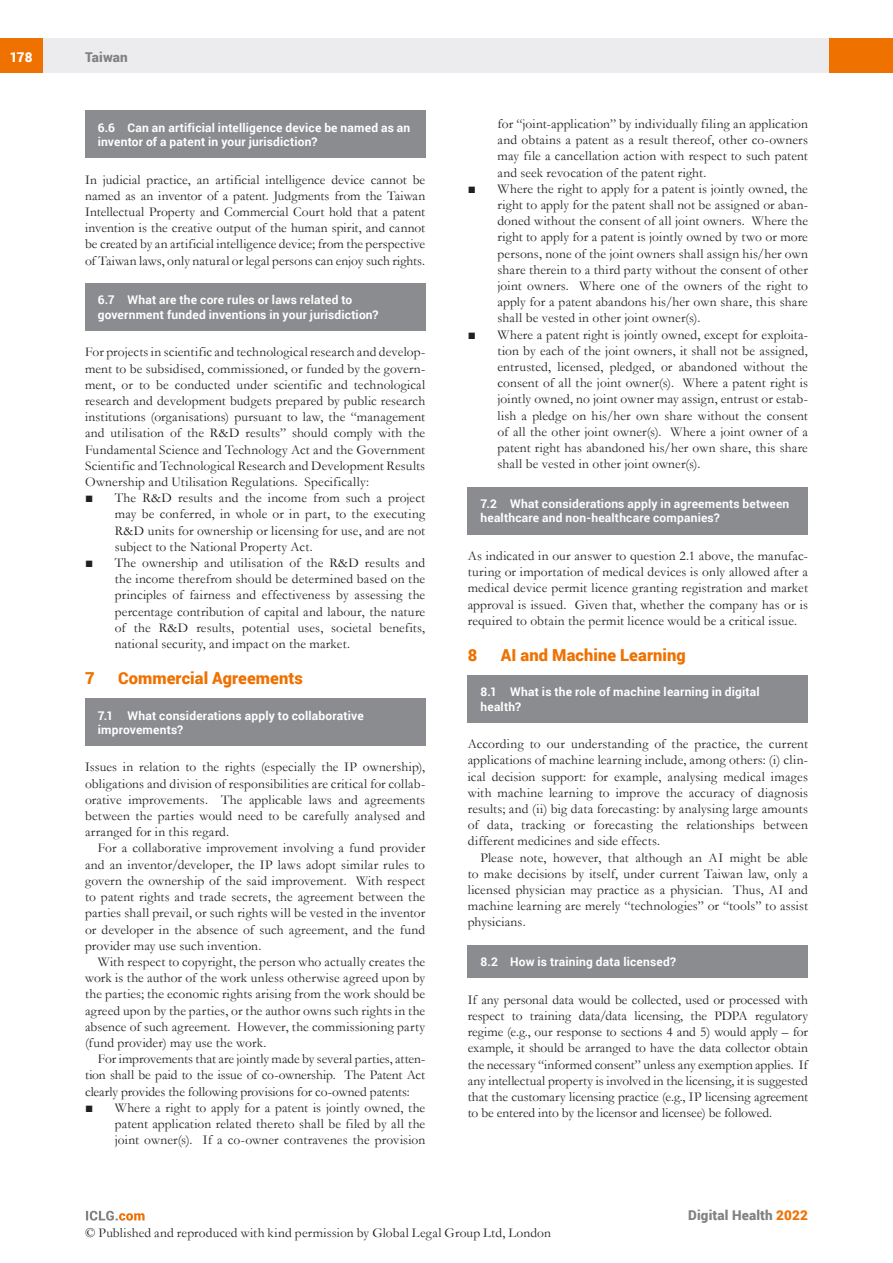
<style>
.page{position:relative;width:893px;height:1263px;background:#fff}
.page>*{position:absolute;margin:0;border:0;box-sizing:border-box;transform-origin:0 0}
.MS_Heading{font:900 16.5px "Roboto";letter-spacing:.005em;color:#ef7100}
.MS_Body_Text_-_First{font:13.5px/16.2px "Garamond";letter-spacing:.01em;color:#231f20;text-align:justify}
.MS_-_Bullets_1{font:13.5px/16.2px "Garamond";letter-spacing:.01em;color:#231f20;text-align:justify}
.MS_Body_Text_-_Secon{font:13.5px/16.2px "Garamond";letter-spacing:.005em;color:#231f20;text-align:justify}
.t1{font:900 13.5px "Roboto";letter-spacing:.015em;color:#808285}
.t2{font:900 13.5px "Roboto";color:#fff}
.MS_-_Question{font:700 12px/14.4px "Roboto";letter-spacing:.015em;color:#fff}
.MS_-_Question_follow{font:700 12px/14.4px "Roboto";letter-spacing:.015em;color:#fff}
.s1{color:#ef7100}
</style>
<div class="page">
<div style="left:43px;top:38px;width:786px;height:34px;background:#ececee"></div>
<div style="left:0;top:38px;width:43px;height:34px;background:#ef7100"></div>
<div style="left:829px;top:38px;width:64px;height:34px;background:#ef7100"></div>
<svg style="left:86px;top:1211px;width:59px;height:9px"></svg>
<div style="left:468px;top:487px;width:340px;height:47px;background:#8a8c8f"></div>
<div style="left:468px;top:675px;width:340px;height:47px;background:#8a8c8f"></div>
<div style="left:468px;top:945px;width:340px;height:33px;background:#8a8c8f"></div>
<div style="left:85px;top:111px;width:340px;height:47px;background:#8a8c8f"></div>
<div style="left:85px;top:283px;width:340px;height:48px;background:#8a8c8f"></div>
<div style="left:85px;top:698px;width:340px;height:48px;background:#8a8c8f"></div>
<p class="t2" style="left:10px;top:48px;width:24px">178</p>
<p class="t1" style="left:85px;top:48px;width:44px">Taiwan</p>
<p class="MS_-_Question" style="left:98px;top:120px;width:314px">6.6 Can an artificial intelligence device be named as an inventor of a patent in your jurisdiction?</p>
<p class="MS_Body_Text_-_First" style="left:85px;top:171px;width:342px">In judicial practice, an artificial intelligence device cannot be named as an inventor of a patent. Judgments from the Taiwan Intellectual Property and Commercial Court hold that a patent invention is the creative output of the human spirit, and cannot be created by an artificial intelligence device; from the perspective of Taiwan laws, only natural or legal persons can enjoy such rights.</p>
<p class="MS_-_Question" style="left:98px;top:292px;width:282px">6.7 What are the core rules or laws related to government funded inventions in your jurisdiction?</p>
<p class="MS_Body_Text_-_First" style="left:85px;top:344px;width:342px">For projects in scientific and technological research and develop&shy;ment to be subsidised, commissioned, or funded by the govern&shy;ment, or to be conducted under scientific and technological research and development budgets prepared by public research institutions (organisations) pursuant to law, the “management and utilisation of the R&amp;D results” should comply with the Fundamental Science and Technology Act and the Government Scientific and Technological Research and Development Results Ownership and Utilisation Regulations. Specifically:</p>
<p class="MS_-_Bullets_1" style="left:115px;top:489px;width:312px;text-indent:-30px">■ The R&amp;D results and the income from such a project may be conferred, in whole or in part, to the executing R&amp;D units for ownership or licensing for use, and are not subject to the National Property Act.</p>
<p class="MS_-_Bullets_1" style="left:115px;top:554px;width:312px;text-indent:-30px">■ The ownership and utilisation of the R&amp;D results and the income therefrom should be determined based on the principles of fairness and effectiveness by assessing the percentage contribution of capital and labour, the nature of the R&amp;D results, potential uses, societal benefits, national security, and impact on the market.</p>
<p class="MS_Heading" style="left:85px;top:666px;width:11px">7</p>
<p class="MS_Heading" style="left:118px;top:666px;width:186px">Commercial Agreements</p>
<p class="MS_-_Question_follow" style="left:98px;top:708px;width:267px">7.1 What considerations apply to collaborative improvements?</p>
<p class="MS_Body_Text_-_First" style="left:85px;top:759px;width:342px">Issues in relation to the rights (especially the IP ownership), obligations and division of responsibilities are critical for collab&shy;orative improvements. The applicable laws and agreements between the parties would need to be carefully analysed and arranged for in this regard.</p>
<p class="MS_Body_Text_-_Secon" style="left:85px;top:840px;width:342px;text-indent:13px">For a collaborative improvement involving a fund provider and an inventor/developer, the IP laws adopt similar rules to govern the ownership of the said improvement. With respect to patent rights and trade secrets, the agreement between the parties shall prevail, or such rights will be vested in the inventor or developer in the absence of such agreement, and the fund provider may use such invention.</p>
<p class="MS_Body_Text_-_Secon" style="left:85px;top:953px;width:342px;text-indent:13px">With respect to copyright, the person who actually creates the work is the author of the work unless otherwise agreed upon by the parties; the economic rights arising from the work should be agreed upon by the parties, or the author owns such rights in the absence of such agreement. However, the commissioning party (fund provider) may use the work.</p>
<p class="MS_Body_Text_-_Secon" style="left:85px;top:1050px;width:342px;text-indent:13px">For improvements that are jointly made by several parties, atten&shy;tion shall be paid to the issue of co-ownership. The Patent Act clearly provides the following provisions for co-owned patents:</p>
<p class="MS_-_Bullets_1" style="left:115px;top:1099px;width:312px;text-indent:-30px">■ Where a right to apply for a patent is jointly owned, the patent application related thereto shall be filed by all the joint owner(s). If a co-owner contravenes the provision</p>
<p class="MS_-_Bullets_1" style="left:497px;top:115px;width:312px">for “joint-application” by individually filing an application and obtains a patent as a result thereof, other co-owners may file a cancellation action with respect to such patent and seek revocation of the patent right.</p>
<p class="MS_-_Bullets_1" style="left:497px;top:180px;width:312px;text-indent:-30px">■ Where the right to apply for a patent is jointly owned, the right to apply for the patent shall not be assigned or aban&shy;doned without the consent of all joint owners. Where the right to apply for a patent is jointly owned by two or more persons, none of the joint owners shall assign his/her own share therein to a third party without the consent of other joint owners. Where one of the owners of the right to apply for a patent abandons his/her own share, this share shall be vested in other joint owner(s).</p>
<p class="MS_-_Bullets_1" style="left:497px;top:326px;width:312px;text-indent:-30px">■ Where a patent right is jointly owned, except for exploita&shy;tion by each of the joint owners, it shall not be assigned, entrusted, licensed, pledged, or abandoned without the consent of all the joint owner(s). Where a patent right is jointly owned, no joint owner may assign, entrust or estab&shy;lish a pledge on his/her own share without the consent of all the other joint owner(s). Where a joint owner of a patent right has abandoned his/her own share, this share shall be vested in other joint owner(s).</p>
<p class="MS_-_Question" style="left:480px;top:496px;width:310px">7.2 What considerations apply in agreements between healthcare and non-healthcare companies?</p>
<p class="MS_Body_Text_-_First" style="left:468px;top:547px;width:342px">As indicated in our answer to question 2.1 above, the manufac&shy;turing or importation of medical devices is only allowed after a medical device permit licence granting registration and market approval is issued. Given that, whether the company has or is required to obtain the permit licence would be a critical issue.</p>
<p class="MS_Heading" style="left:468px;top:643px;width:11px">8</p>
<p class="MS_Heading" style="left:501px;top:643px;width:187px">AI and Machine Learning</p>
<p class="MS_-_Question_follow" style="left:480px;top:684px;width:281px">8.1 What is the role of machine learning in digital health?</p>
<p class="MS_Body_Text_-_First" style="left:468px;top:735px;width:342px">According to our understanding of the practice, the current applications of machine learning include, among others: (i) clin&shy;ical decision support: for example, analysing medical images with machine learning to improve the accuracy of diagnosis results; and (ii) big data forecasting: by analysing large amounts of data, tracking or forecasting the relationships between different medicines and side effects.</p>
<p class="MS_Body_Text_-_Secon" style="left:468px;top:849px;width:342px;text-indent:13px">Please note, however, that although an AI might be able to make decisions by itself, under current Taiwan law, only a licensed physician may practice as a physician. Thus, AI and machine learning are merely “technologies” or “tools” to assist physicians.</p>
<p class="MS_-_Question" style="left:480px;top:954px;width:197px">8.2 How is training data licensed?</p>
<p class="MS_Body_Text_-_First" style="left:468px;top:991px;width:342px">If any personal data would be collected, used or processed with respect to training data/data licensing, the PDPA regulatory regime (e.g., our response to sections 4 and 5) would apply – for example, it should be arranged to have the data collector obtain the necessary “informed consent” unless any exemption applies. If any intellectual property is involved in the licensing, it is suggested that the customary licensing practice (e.g., IP licensing agreement to be entered into by the licensor and licensee) be followed.</p>
<p class="t1" style="left:688px;top:1206px;width:121px">Digital Health <span class="s1">2022</span></p>
<p class="MS_Body_Text_-_First" style="left:85px;top:1225px;width:467px">© Published and reproduced with kind permission by Global Legal Group Ltd, London</p>
</div>
